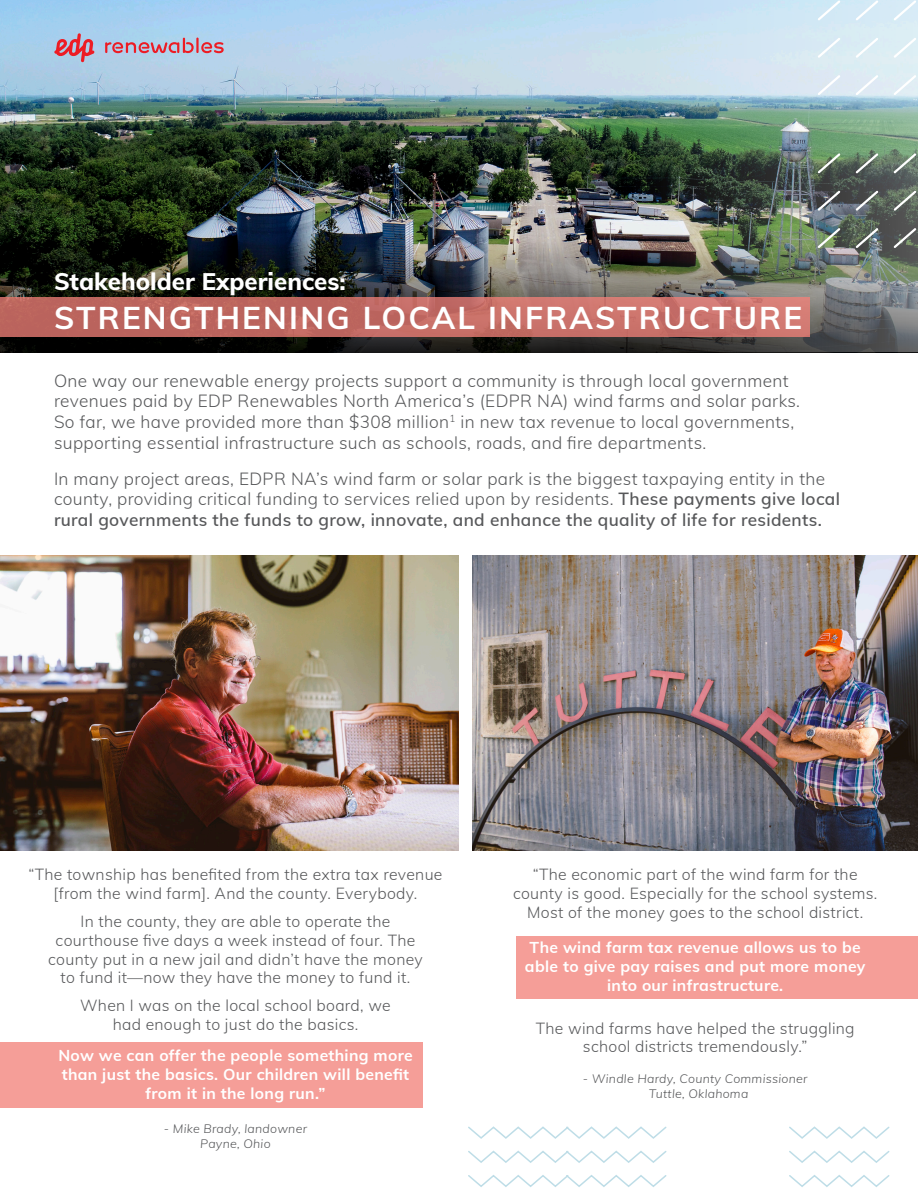
<style>
.page{position:relative;width:918px;height:1188px;background:#fff}
.page>*{position:absolute;margin:0;border:0;box-sizing:border-box;transform-origin:0 0}
.t1{font:700 31.5px "Mulish";letter-spacing:.07em;color:#fff}
.t2{font:800 24px "Mulish";color:#fff}
.t3{font:300 17.25px/20.7px "Mulish";letter-spacing:.02em;color:#57585a}
.t4{font:300 15.75px/18.9px "Mulish";letter-spacing:.02em;color:#57585a;text-align:center}
.t5{font:700 15.75px/18.9px "Mulish";letter-spacing:.02em;color:#fff;text-align:center}
.t6{font:italic 300 12px "Mulish";letter-spacing:.02em;color:#57585a}
.s1{font-weight:600}
</style>
<div class="page">
<img style="left:0;top:0;width:633px;height:123px">
<img style="left:0;top:123px;width:633px;height:229px">
<img style="left:633px;top:0;width:285px;height:352px">
<img style="left:0;top:555px;width:459px;height:295px">
<div style="left:0;top:1042px;width:423px;height:66px;background:#f59e98"></div>
<img style="left:472px;top:555px;width:446px;height:295px">
<div style="left:517px;top:936px;width:401px;height:63px;background:#f59e98"></div>
<svg style="left:54px;top:33px;width:41px;height:29px"></svg>
<svg style="left:105px;top:38px;width:119px;height:15px;background:#c295a9"></svg>
<div style="left:0;top:297px;width:810px;height:39px;background:linear-gradient(to right,#b76059,#d07872)"></div>
<svg style="left:468px;top:1126px;width:199px;height:61px"></svg>
<svg style="left:789px;top:1126px;width:101px;height:61px"></svg>
<svg style="left:816px;top:0;width:102px;height:97px;background:#dbecf4"></svg>
<svg style="left:816px;top:151px;width:102px;height:99px;background:#636e67"></svg>
<p class="t2" style="left:54px;top:264px;width:293px">Stakeholder Experiences:</p>
<p class="t1" style="left:54px;top:294px;width:750px">STRENGTHENING LOCAL INFRASTRUCTURE</p>
<p class="t3" style="left:54px;top:369px;width:748px">One way our renewable energy projects support a community is through local government revenues paid by EDP Renewables North America’s (EDPR NA) wind farms and solar parks.</p>
<p class="t3" style="left:54px;top:411px;width:742px">So far, we have provided more than $308 million<sup>1</sup> in new tax revenue to local governments, supporting essential infrastructure such as schools, roads, and fire departments.</p>
<p class="t3" style="left:54px;top:467px;width:788px">In many project areas, EDPR NA’s wind farm or solar park is the biggest taxpaying entity in the county, providing critical funding to services relied upon by residents. <span class="s1">These payments give local rural governments the funds to grow, innovate, and enhance the quality of life for residents.</span></p>
<p class="t4" style="left:28px;top:864px;width:416px">“The township has benefited from the extra tax revenue [from the wind farm]. And the county. Everybody.</p>
<p class="t4" style="left:48px;top:911px;width:376px">In the county, they are able to operate the courthouse five days a week instead of four. The county put in a new jail and didn’t have the money to fund it—now they have the money to fund it.</p>
<p class="t4" style="left:80px;top:996px;width:312px">When I was on the local school board, we had enough to just do the basics.</p>
<p class="t5" style="left:58px;top:1045px;width:356px">Now we can offer the people something more than just the basics. Our children will benefit from it in the long run.”</p>
<p class="t6" style="left:164px;top:1119px;width:145px">- Mike Brady, landowner</p>
<p class="t6" style="left:200px;top:1134px;width:72px">Payne, Ohio</p>
<p class="t4" style="left:513px;top:864px;width:366px">“The economic part of the wind farm for the county is good. Especially for the school systems.<br>Most of the money goes to the school district.</p>
<p class="t5" style="left:525px;top:938px;width:342px">The wind farm tax revenue allows us to be able to give pay raises and put more money into our infrastructure.</p>
<p class="t4" style="left:536px;top:1018px;width:320px">The wind farms have helped the struggling school districts tremendously.”</p>
<p class="t6" style="left:583px;top:1070px;width:226px">- Windle Hardy, County Commissioner</p>
<p class="t6" style="left:649px;top:1085px;width:101px">Tuttle, Oklahoma</p>
</div>
